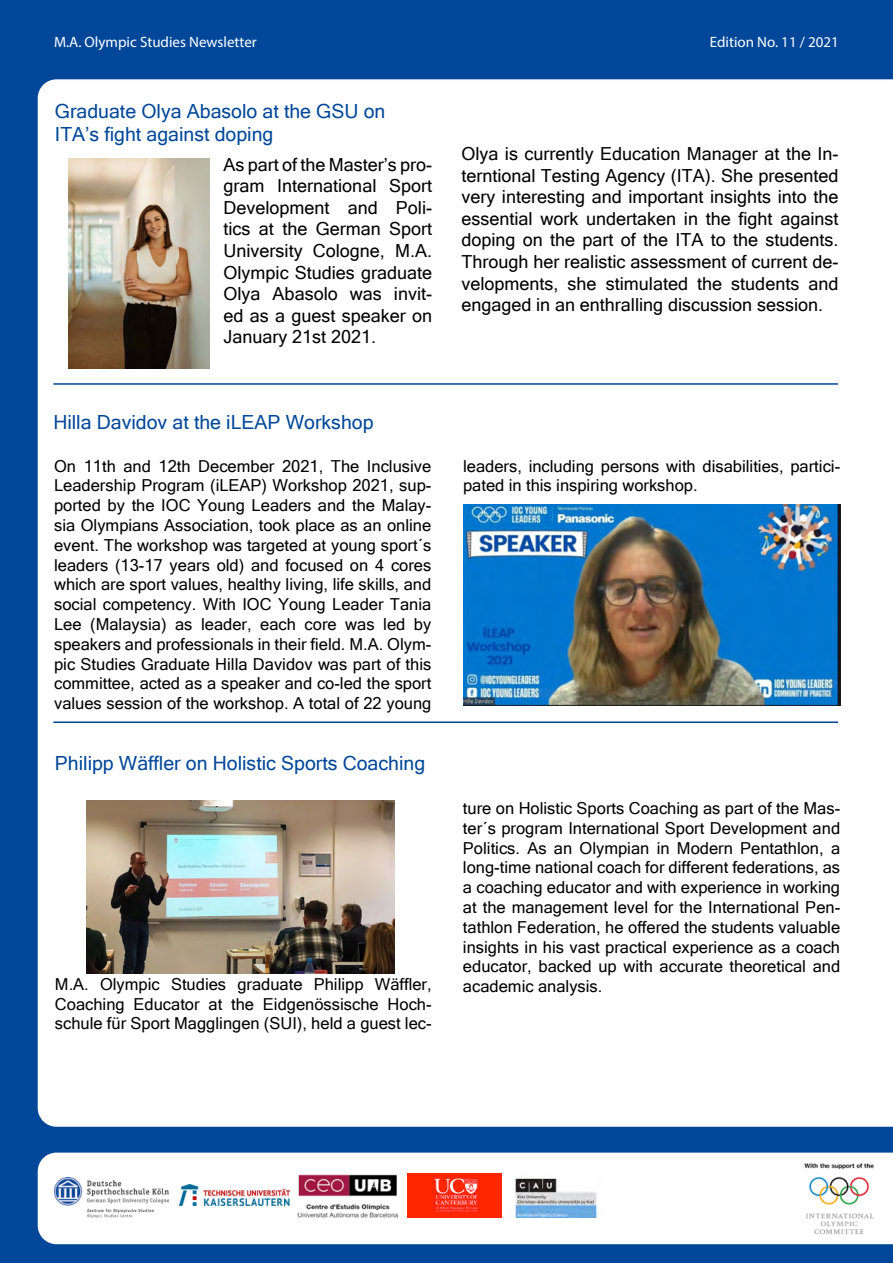
<style>
.page{position:relative;width:893px;height:1263px;background:#fff}
.page>*{position:absolute;margin:0;border:0;box-sizing:border-box;transform-origin:0 0}
.t1{font:19.5px/23.4px "Microsoft Sans Serif";color:#004799}
.t2{font:18px/21.6px "Microsoft Sans Serif";color:#000;text-align:justify}
.t3{font:16.5px/19.8px "Microsoft Sans Serif";color:#000;text-align:justify}
.t4{font:15px "Myriad Pro";color:#fff}
</style>
<div class="page">
<div style="left:0;top:79px;width:96px;height:113px;background:#004799"></div>
<div style="left:0;top:0;width:893px;height:87px;background:#004799"></div>
<div style="left:0;top:141px;width:893px;height:1122px;background:#004799"></div>
<div style="left:38px;top:1152px;width:855px;height:92px;background:#fff"></div>
<div style="left:38px;top:79px;width:855px;height:1048px;background:#fff"></div>
<img style="left:796px;top:1155px;width:86px;height:87px">
<img style="left:297px;top:1173px;width:103px;height:44px">
<img style="left:54px;top:1177px;width:115px;height:40px">
<img style="left:180px;top:1184px;width:109px;height:21px">
<img style="left:407px;top:1173px;width:95px;height:44px">
<img style="left:509px;top:1173px;width:93px;height:44px">
<div style="left:55px;top:736px;width:377px;height:56px;background:#fff"></div>
<div style="left:55px;top:100px;width:377px;height:48px;background:#fff"></div>
<img style="left:69px;top:158px;width:140px;height:210px">
<hr style="left:53px;top:721px;width:785px;height:2px;background:#004799">
<img style="left:86px;top:800px;width:308px;height:173px">
<div style="left:53px;top:396px;width:378px;height:54px;background:#fff"></div>
<img style="left:464px;top:504px;width:376px;height:201px">
<hr style="left:53px;top:383px;width:785px;height:2px;background:#004799">
<p class="t4" style="left:54px;top:33px;width:204px">M.A. Olympic Studies Newsletter</p>
<p class="t4" style="left:710px;top:33px;width:131px">Edition No. 11 / 2021</p>
<p class="t1" style="left:55px;top:99px;width:332px">Graduate Olya Abasolo at the GSU on<br>ITA’s fight against doping</p>
<p class="t2" style="left:223px;top:153px;width:210px">As part of the Master’s pro&shy;gram International Sport Development and Poli&shy;tics at the German Sport University Cologne, M.A.<br>Olympic Studies graduate Olya Abasolo was invit&shy;ed as a guest speaker on January 21st 2021.</p>
<p class="t1" style="left:53px;top:410px;width:322px">Hilla Davidov at the iLEAP Workshop</p>
<p class="t3" style="left:54px;top:456px;width:379px">On 11th and 12th December 2021, The Inclusive Leadership Program (iLEAP) Workshop 2021, sup&shy;ported by the IOC Young Leaders and the Malay&shy;sia Olympians Association, took place as an online event. The workshop was targeted at young sport´s leaders (13-17 years old) and focused on 4 cores which are sport values, healthy living, life skills, and social competency. With IOC Young Leader Tania Lee (Malaysia) as leader, each core was led by speakers and professionals in their field. M.A. Olym&shy;pic Studies Graduate Hilla Davidov was part of this committee, acted as a speaker and co-led the sport values session of the workshop. A total of 22 young</p>
<p class="t1" style="left:55px;top:751px;width:372px">Philipp Wäffler on Holistic Sports Coaching</p>
<p class="t3" style="left:55px;top:974px;width:378px">M.A. Olympic Studies graduate Philipp Wäffler, Coaching Educator at the Eidgenössische Hoch&shy;schule für Sport Magglingen (SUI), held a guest lec-</p>
<p class="t2" style="left:461px;top:143px;width:379px">Olya is currently Education Manager at the In&shy;terntional Testing Agency (ITA). She presented very interesting and important insights into the essential work undertaken in the fight against doping on the part of the ITA to the students.<br>Through her realistic assessment of current de&shy;velopments, she stimulated the students and engaged in an enthralling discussion session.</p>
<p class="t3" style="left:463px;top:456px;width:379px">leaders, including persons with disabilities, partici&shy;pated in this inspiring workshop.</p>
<p class="t3" style="left:463px;top:798px;width:379px">ture on Holistic Sports Coaching as part of the Mas&shy;ter´s program International Sport Development and Politics. As an Olympian in Modern Pentathlon, a long-time national coach for different federations, as a coaching educator and with experience in working at the management level for the International Pen&shy;tathlon Federation, he offered the students valuable insights in his vast practical experience as a coach educator, backed up with accurate theoretical and academic analysis.</p>
</div>
